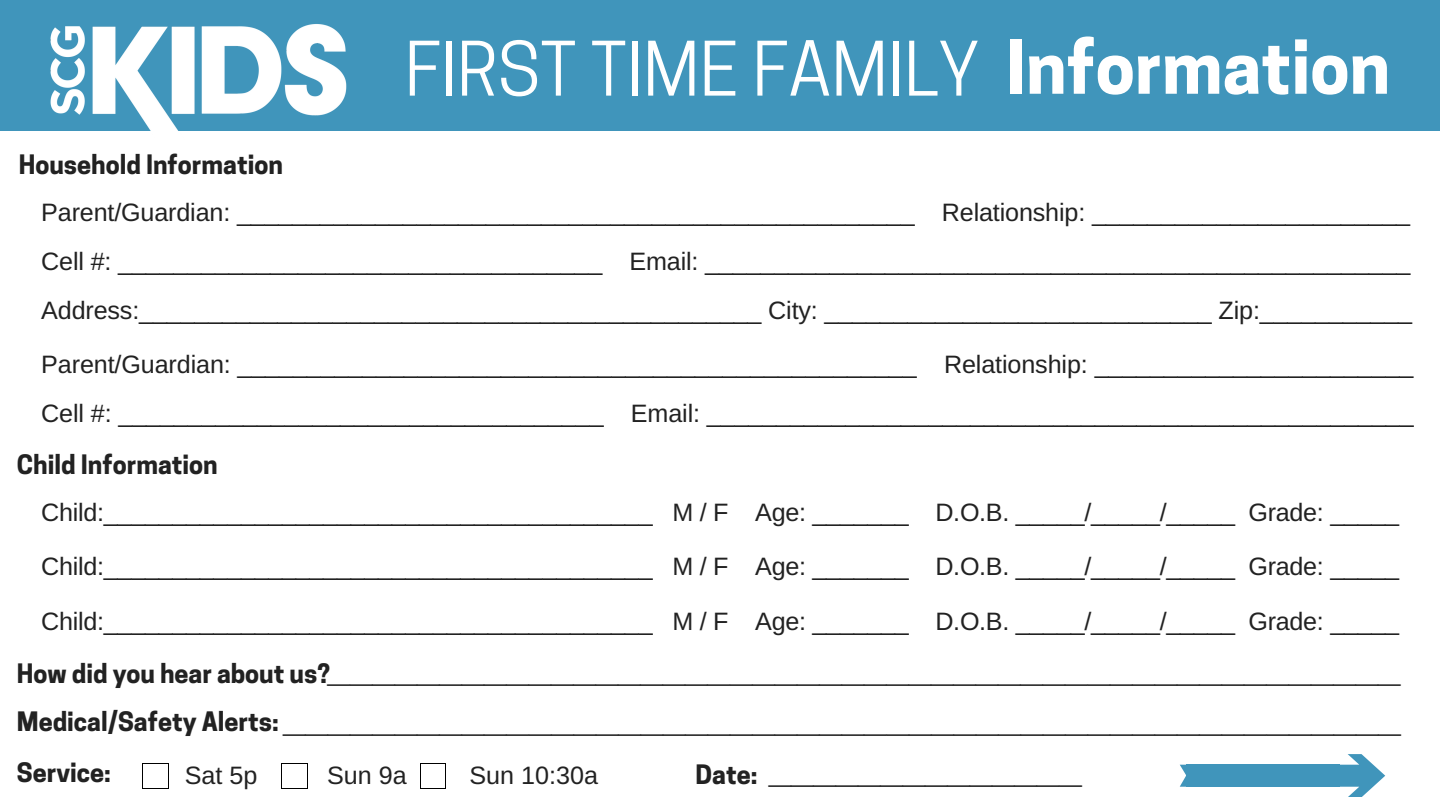
<style>
.page{position:relative;width:1440px;height:810px;background:#fff}
.page>*{position:absolute;margin:0;border:0;box-sizing:border-box;transform-origin:0 0}
.t1{font:70.5px "Cooper Hewitt";color:#fff}
.t2{font:700 40.25px/50.5px "Arimo";color:#222}
.t3{font:25.25px/48.8px "Arimo";letter-spacing:-.005em;color:#222;text-align:justify}
.t4{font:700 25.25px "Cooper Hewitt";color:#222}
.s1{font-weight:700}
.s2{font-family:"Cooper Hewitt";font-size:25.25px}
</style>
<div class="page">
<div style="left:0;top:0;width:1440px;height:131px;background:#4095bb"></div>
<img style="left:50px;top:24px;width:297px;height:107px">
<div style="left:1186px;top:765px;width:154px;height:22px;background:#4095bb"></div>
<svg style="left:1340px;top:754px;width:45px;height:43px"></svg>
<svg style="left:1180px;top:765px;width:6px;height:22px"></svg>
<svg style="left:420px;top:763px;width:26px;height:26px"></svg>
<svg style="left:281px;top:763px;width:27px;height:26px"></svg>
<svg style="left:143px;top:763px;width:26px;height:26px"></svg>
<h1 class="t1" style="left:405px;top:43px;width:987px">FIRST TIME FAMILY <span class="s1">Information</span></h1>
<p class="t4" style="left:19px;top:155px;width:266px">Household Information</p>
<p class="t3" style="left:41px;top:188px;width:1372px">Parent/Guardian: _________________________________________________ Relationship: _______________________ Cell #: ___________________________________ Email: ___________________________________________________ Address:_____________________________________________ City: ____________________________ Zip:___________</p>
<p class="t3" style="left:41px;top:340px;width:1374px">Parent/Guardian: _________________________________________________ Relationship: _______________________<br>Cell #: ___________________________________ Email: ___________________________________________________</p>
<p class="t4" style="left:17px;top:455px;width:202px">Child Information</p>
<p class="t3" style="left:41px;top:485px;width:1359px;line-height:54.5px">Child:________________________________________ M / F Age: _______ D.O.B. _____/_____/_____ Grade: _____ Child:________________________________________ M / F Age: _______ D.O.B. _____/_____/_____ Grade: _____ Child:________________________________________ M / F Age: _______ D.O.B. _____/_____/_____ Grade: _____</p>
<h2 class="t2" style="left:17px;top:641px;width:1385px"><span class="s2">How did you hear about us?</span>________________________________________________</h2>
<p class="t4" style="left:17px;top:712px;width:263px">Medical/Safety Alerts:</p>
<p class="t3" style="left:185px;top:751px;width:74px">Sat 5p</p>
<p class="t3" style="left:327px;top:751px;width:81px">Sun 9a</p>
<p class="t3" style="left:469px;top:751px;width:130px">Sun 10:30a</p>
<p class="t4" style="left:696px;top:765px;width:63px">Date:</p>
<h2 class="t2" style="left:769px;top:692px;width:634px;text-indent:-486px">__________________________________________________ ______________</h2>
<p class="t4" style="left:17px;top:763px;width:95px">Service:</p>
</div>
